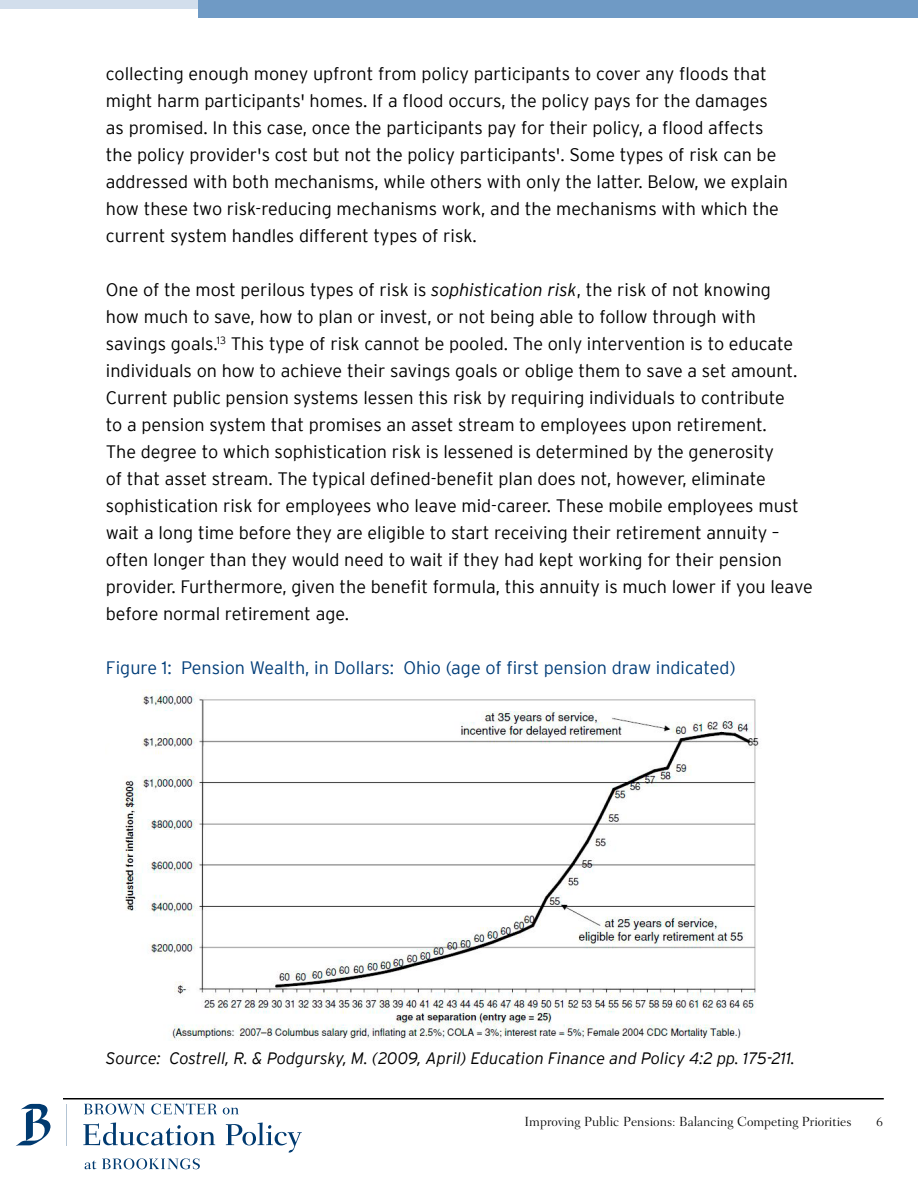
<style>
.page{position:relative;width:918px;height:1188px;background:#fff}
.page>*{position:absolute;margin:0;border:0;box-sizing:border-box;transform-origin:0 0}
.t1{font:300 18px/27px "Interstate";color:#000}
.t2{font:300 18px "Interstate";color:#003d79}
.t3{font:italic 300 16.5px "Interstate";color:#000}
.t4{font:300 13.5px "Fairfield LT Std";color:#000}
.s1{font-style:italic}
</style>
<div class="page">
<hr style="left:63px;top:1098px;width:821px;height:2px;background:#000">
<svg style="left:84px;top:1104px;width:61px;height:11px"></svg>
<svg style="left:151px;top:1103px;width:66px;height:12px"></svg>
<svg style="left:223px;top:1108px;width:16px;height:6px"></svg>
<svg style="left:83px;top:1123px;width:132px;height:22px"></svg>
<svg style="left:226px;top:1123px;width:76px;height:30px"></svg>
<svg style="left:85px;top:1160px;width:11px;height:9px"></svg>
<svg style="left:102px;top:1158px;width:98px;height:11px"></svg>
<hr style="left:66px;top:1104px;width:1px;height:41px;background:#b3c4d4">
<svg style="left:16px;top:1104px;width:35px;height:42px"></svg>
<div style="left:198px;top:0;width:720px;height:18px;background:#6f9ac5"></div>
<div style="left:0;top:0;width:198px;height:9px;background:#d2deec"></div>
<img style="left:120px;top:690px;width:639px;height:350px">
<p class="t1" style="left:106px;top:60px;width:684px">collecting enough money upfront from policy participants to cover any floods that might harm participants' homes. If a flood occurs, the policy pays for the damages as promised. In this case, once the participants pay for their policy, a flood affects the policy provider's cost but not the policy participants'. Some types of risk can be addressed with both mechanisms, while others with only the latter. Below, we explain how these two risk-reducing mechanisms work, and the mechanisms with which the current system handles different types of risk.</p>
<p class="t1" style="left:106px;top:276px;width:708px">One of the most perilous types of risk is <span class="s1">sophistication risk</span>, the risk of not knowing<br>how much to save, how to plan or invest, or not being able to follow through with savings goals.<sup>13</sup> This type of risk cannot be pooled. The only intervention is to educate individuals on how to achieve their savings goals or oblige them to save a set amount.<br>Current public pension systems lessen this risk by requiring individuals to contribute<br>to a pension system that promises an asset stream to employees upon retirement.<br>The degree to which sophistication risk is lessened is determined by the generosity<br>of that asset stream. The typical defined-benefit plan does not, however, eliminate sophistication risk for employees who leave mid-career. These mobile employees must wait a long time before they are eligible to start receiving their retirement annuity – often longer than they would need to wait if they had kept working for their pension provider. Furthermore, given the benefit formula, this annuity is much lower if you leave before normal retirement age.</p>
<p class="t2" style="left:106px;top:658px;width:631px">Figure 1: Pension Wealth, in Dollars: Ohio (age of first pension draw indicated)</p>
<p class="t3" style="left:106px;top:1049px;width:691px">Source: Costrell, R. &amp; Podgursky, M. (2009, April) Education Finance and Policy 4:2 pp. 175-211.</p>
<p class="t4" style="left:525px;top:1114px;width:329px">Improving Public Pensions: Balancing Competing Priorities</p>
<p class="t4" style="left:876px;top:1114px;width:9px">6</p>
</div>
